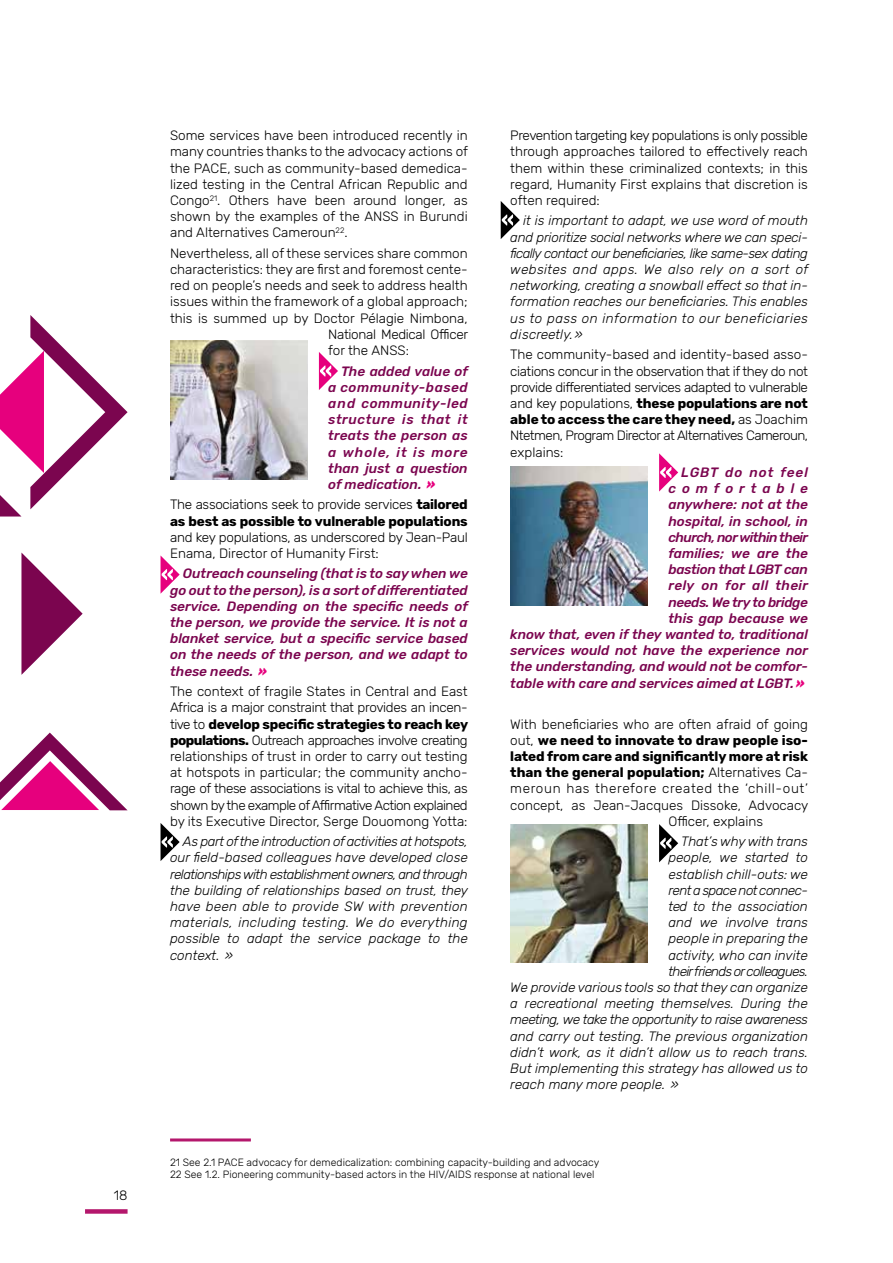
<style>
.page{position:relative;width:893px;height:1263px;background:#fff}
.page>*{position:absolute;margin:0;border:0;box-sizing:border-box;transform-origin:0 0}
.t1{font:300 13.5px/16.2px "Rubik";color:#000;text-align:justify}
.t2{font:italic 300 13.5px/16.2px "Rubik";color:#000;text-align:justify}
.t3{font:italic 500 13.5px/16.2px "Rubik";color:#7b054f;text-align:justify}
.t4{font:700 13.5px/16.2px "Rubik";letter-spacing:-.005em;color:#000}
.t5{font:300 13.5px/16.2px "Rubik";letter-spacing:-.02em;color:#000}
.t6{font:italic 300 13.5px "Rubik";letter-spacing:-.035em;color:#000}
.t7{font:300 13.5px "Rubik";letter-spacing:.05em;color:#000}
.t8{font:italic 300 13.5px "Rubik";letter-spacing:-.055em;color:#000}
.t9{font:300 13.5px "Rubik";letter-spacing:-.025em;color:#000}
.t10{font:italic 300 13.5px "Rubik";letter-spacing:-.04em;color:#000}
.t11{font:300 10.5px/12px "Rubik";color:#000}
.s1{font-weight:900;color:#e6007d}
.s2{font-weight:300}
.s3{font-weight:700}
</style>
<div class="page">
<div style="left:85px;top:1209px;width:43px;height:5px;background:#b4176c"></div>
<img style="left:170px;top:341px;width:137px;height:139px">
<img style="left:510px;top:466px;width:137px;height:139px">
<img style="left:510px;top:824px;width:137px;height:139px">
<svg style="left:319px;top:352px;width:19px;height:38px"></svg>
<svg style="left:501px;top:201px;width:19px;height:38px"></svg>
<svg style="left:659px;top:453px;width:19px;height:39px"></svg>
<svg style="left:659px;top:824px;width:19px;height:38px"></svg>
<svg style="left:161px;top:556px;width:19px;height:37px"></svg>
<svg style="left:161px;top:823px;width:19px;height:38px"></svg>
<hr style="left:170px;top:1138px;width:81px;height:3px;background:#b4176c">
<svg style="left:21px;top:552px;width:62px;height:123px"></svg>
<svg style="left:0;top:733px;width:127px;height:77px"></svg>
<svg style="left:0;top:315px;width:128px;height:201px"></svg>
<p class="t1" style="left:114px;top:1188px;width:15px">18</p>
<p class="t1" style="left:170px;top:128px;width:299px">Some services have been introduced recently in many countries thanks to the advocacy actions of the PACE, such as community-based demedica&shy;lized testing in the Central African Republic and Congo<sup>21</sup>. Others have been around longer, as shown by the examples of the ANSS in Burundi and Alternatives Cameroun<sup>22</sup>.</p>
<p class="t1" style="left:170px;top:245px;width:299px">Nevertheless, all of these services share common</p>
<p class="t1" style="left:170px;top:262px;width:299px">characteristics: they are first and foremost cente-</p>
<p class="t1" style="left:170px;top:278px;width:299px">red on people’s needs and seek to address health</p>
<p class="t1" style="left:170px;top:294px;width:299px">issues within the framework of a global approach;</p>
<p class="t1" style="left:170px;top:310px;width:299px">this is summed up by Doctor Pélagie Nimbona,</p>
<p class="t9" style="left:328px;top:327px;width:141px">National Medical Officer</p>
<p class="t1" style="left:328px;top:343px;width:82px">for the ANSS:</p>
<p class="t3" style="left:328px;top:363px;width:141px;text-indent:13px">The added value of a community-based and community-led structure is that it treats the person as a whole, it is more than just a question of medication. <span class="s1">»</span></p>
<p class="t4" style="left:170px;top:497px;width:299px"><span class="s2">The associations seek to provide services</span> tailored as best as possible to vulnerable populations</p>
<p class="t5" style="left:170px;top:529px;width:299px">and key populations, as underscored by Jean-Paul<br>Enama, Director of Humanity First:</p>
<p class="t3" style="left:170px;top:566px;width:299px;text-indent:13px">Outreach counseling (that is to say when we go out to the person), is a sort of differentiated service. Depending on the specific needs of the person, we provide the service. It is not a blanket service, but a specific service based on the needs of the person, and we adapt to these needs. <span class="s1">»</span></p>
<p class="t1" style="left:170px;top:684px;width:299px">The context of fragile States in Central and East Africa is a major constraint that provides an incen&shy;tive to <span class="s3">develop specific strategies to reach key populations.</span> Outreach approaches involve creating relationships of trust in order to carry out testing at hotspots in particular; the community ancho&shy;rage of these associations is vital to achieve this, as shown by the example of Affirmative Action explained by its Executive Director, Serge Douomong Yotta:</p>
<p class="t2" style="left:170px;top:834px;width:299px;text-indent:13px">As part of the introduction of activities at hotspots, our field-based colleagues have developed close relationships with establishment owners, and through the building of relationships based on trust, they have been able to provide SW with prevention materials, including testing. We do everything possible to adapt the service package to the context. »</p>
<p class="t1" style="left:510px;top:128px;width:299px">Prevention targeting key populations is only possible through approaches tailored to effectively reach them within these criminalized contexts; in this regard, Humanity First explains that discretion is often required:</p>
<p class="t2" style="left:510px;top:213px;width:299px;text-indent:13px">it is important to adapt, we use word of mouth and prioritize social networks where we can speci&shy;fically contact our beneficiaries, like same-sex dating websites and apps. We also rely on a sort of networking, creating a snowball effect so that in&shy;formation reaches our beneficiaries. This enables us to pass on information to our beneficiaries discreetly.»</p>
<p class="t1" style="left:510px;top:347px;width:299px">The community-based and identity-based asso&shy;ciations concur in the observation that if they do not provide differentiated services adapted to vulnerable and key populations, <span class="s3">these populations are not able to access the care they need,</span> as Joachim Ntetmen, Program Director at Alternatives Cameroun, explains:</p>
<p class="t3" style="left:510px;top:465px;width:299px;text-align:right">LGBT do not feel<br>comfortable<br>anywhere: not at the<br>hospital, in school, in<br>church, nor within their<br>families; we are the<br>bastion that LGBT can<br>rely on for all their<br>needs. We try to bridge<br>this gap because we<br>know that, even if they wanted to, traditional services would not have the experience nor the understanding, and would not be comfor&shy;table with care and services aimed at LGBT.<span class="s1">»</span></p>
<p class="t1" style="left:510px;top:716px;width:299px">With beneficiaries who are often afraid of going</p>
<p class="t4" style="left:510px;top:732px;width:299px"><span class="s2">out,</span> we need to innovate to draw people iso-</p>
<p class="t4" style="left:510px;top:748px;width:299px">lated from care and significantly more at risk</p>
<p class="t4" style="left:510px;top:765px;width:299px">than the general population; <span class="s2">Alternatives Ca-</span></p>
<p class="t7" style="left:510px;top:781px;width:299px">meroun has therefore created the ‘chill-out’</p>
<p class="t1" style="left:510px;top:797px;width:300px">concept, as Jean-Jacques Dissoke, Advocacy</p>
<p class="t1" style="left:668px;top:813px;width:96px">Officer, explains</p>
<p class="t2" style="left:681px;top:834px;width:128px">That’s why with trans</p>
<p class="t2" style="left:668px;top:850px;width:141px">people, we started to</p>
<p class="t2" style="left:668px;top:866px;width:141px">establish chill-outs: we</p>
<p class="t10" style="left:668px;top:883px;width:141px">rent a space not connec-</p>
<p class="t2" style="left:668px;top:899px;width:141px">ted to the association</p>
<p class="t2" style="left:668px;top:915px;width:141px">and we involve trans</p>
<p class="t2" style="left:668px;top:931px;width:141px">people in preparing the</p>
<p class="t2" style="left:668px;top:947px;width:141px">activity, who can invite</p>
<p class="t8" style="left:668px;top:964px;width:141px">their friends or colleagues.</p>
<p class="t2" style="left:510px;top:980px;width:299px">We provide various tools so that they can organize</p>
<p class="t2" style="left:510px;top:996px;width:299px">a recreational meeting themselves. During the</p>
<p class="t6" style="left:510px;top:1012px;width:299px">meeting, we take the opportunity to raise awareness</p>
<p class="t2" style="left:510px;top:1028px;width:299px">and carry out testing. The previous organization</p>
<p class="t2" style="left:510px;top:1044px;width:299px">didn’t work, as it didn’t allow us to reach trans.</p>
<p class="t2" style="left:510px;top:1061px;width:299px">But implementing this strategy has allowed us to</p>
<p class="t2" style="left:510px;top:1077px;width:170px">reach many more people. »</p>
<p class="t11" style="left:170px;top:1156px;width:431px">21 See 2.1 PACE advocacy for demedicalization: combining capacity-building and advocacy<br>22 See 1.2. Pioneering community-based actors in the HIV/AIDS response at national level</p>
</div>
